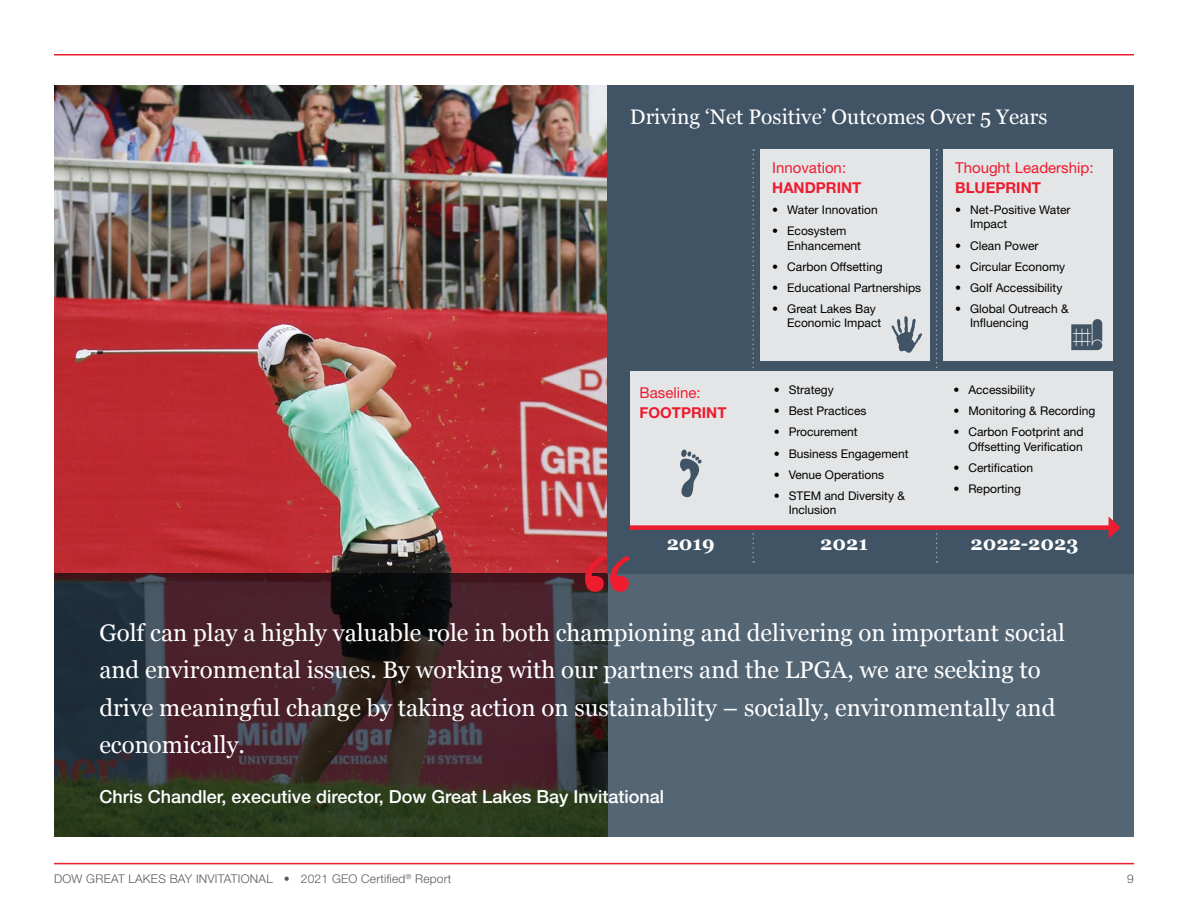
<style>
.page{position:relative;width:1188px;height:918px;background:#fff}
.page>*{position:absolute;margin:0;border:0;box-sizing:border-box;transform-origin:0 0}
.t1{font:24px/37.5px "Georgia";color:#fff}
.t2{font:21px "Georgia";color:#fff}
.t3{font:700 19.5px "Georgia";color:#fff}
.t4{font:500 18px "Helvetica Neue LT Std";color:#fff}
.t5{font:15px "Helvetica Neue LT Std";color:#ed1c2f}
.t6{font:700 15px "Helvetica Neue LT Std";color:#ed1c2f}
.t7{font:12px/14.4px "Helvetica Neue LT Std";color:#000}
.t8{font:300 12px "Helvetica Neue LT Std";letter-spacing:.02em;color:#58595b}
</style>
<div class="page">
<hr style="left:54px;top:863px;width:1080px;height:1px;background:#ed1c2f">
<hr style="left:54px;top:54px;width:1080px;height:2px;background:#ed1c2f">
<img style="left:54px;top:85px;width:554px;height:488px">
<svg style="left:54px;top:573px;width:1080px;height:264px;background:#44474e"></svg>
<div style="left:608px;top:85px;width:526px;height:488px;background:#415465"></div>
<svg style="left:585px;top:555px;width:45px;height:37px"></svg>
<div style="left:943px;top:149px;width:170px;height:212px;background:#e3e5e7"></div>
<div style="left:760px;top:149px;width:170px;height:212px;background:#e3e5e7"></div>
<svg style="left:752px;top:149px;width:2px;height:414px"></svg>
<svg style="left:936px;top:149px;width:2px;height:414px"></svg>
<div style="left:630px;top:372px;width:483px;height:156px;background:#e3e5e7"></div>
<svg style="left:680px;top:449px;width:22px;height:49px"></svg>
<svg style="left:1071px;top:319px;width:31px;height:31px"></svg>
<svg style="left:892px;top:316px;width:30px;height:37px"></svg>
<div style="left:630px;top:525px;width:483px;height:5px;background:#ed1c2f"></div>
<svg style="left:1109px;top:517px;width:11px;height:21px"></svg>
<h2 class="t2" style="left:630px;top:104px;width:419px">Driving ‘Net Positive’ Outcomes Over 5 Years</h2>
<p class="t5" style="left:640px;top:384px;width:63px">Baseline:</p>
<p class="t6" style="left:640px;top:403px;width:88px">FOOTPRINT</p>
<p class="t5" style="left:772px;top:159px;width:75px">Innovation:</p>
<p class="t6" style="left:772px;top:178px;width:91px">HANDPRINT</p>
<p class="t7" style="left:772px;top:202px;width:107px">• Water Innovation</p>
<p class="t7" style="left:787px;top:224px;width:75px;text-indent:-15px">• Ecosystem<br>Enhancement</p>
<p class="t7" style="left:772px;top:259px;width:112px">• Carbon Offsetting</p>
<p class="t7" style="left:772px;top:280px;width:151px">• Educational Partnerships</p>
<p class="t7" style="left:787px;top:301px;width:96px;text-indent:-15px">• Great Lakes Bay<br>Economic Impact</p>
<p class="t7" style="left:774px;top:382px;width:62px">• Strategy</p>
<p class="t7" style="left:774px;top:404px;width:94px">• Best Practices</p>
<p class="t7" style="left:774px;top:425px;width:85px">• Procurement</p>
<p class="t7" style="left:774px;top:446px;width:136px">• Business Engagement</p>
<p class="t7" style="left:774px;top:467px;width:112px">• Venue Operations</p>
<p class="t7" style="left:789px;top:488px;width:118px;text-indent:-15px">• STEM and Diversity &amp;<br>Inclusion</p>
<p class="t5" style="left:955px;top:159px;width:140px">Thought Leadership:</p>
<p class="t6" style="left:955px;top:178px;width:87px">BLUEPRINT</p>
<p class="t7" style="left:970px;top:202px;width:102px;text-indent:-15px">• Net-Positive Water<br>Impact</p>
<p class="t7" style="left:955px;top:238px;width:85px">• Clean Power</p>
<p class="t7" style="left:955px;top:259px;width:112px">• Circular Economy</p>
<p class="t7" style="left:955px;top:280px;width:109px">• Golf Accessibility</p>
<p class="t7" style="left:970px;top:301px;width:100px;text-indent:-15px">• Global Outreach &amp;<br>Influencing</p>
<p class="t7" style="left:953px;top:382px;width:83px">• Accessibility</p>
<p class="t7" style="left:953px;top:404px;width:143px">• Monitoring &amp; Recording</p>
<p class="t7" style="left:953px;top:425px;width:132px;text-align:right">• Carbon Footprint and<br>Offsetting Verification</p>
<p class="t7" style="left:953px;top:460px;width:81px">• Certification</p>
<p class="t7" style="left:953px;top:481px;width:69px">• Reporting</p>
<h3 class="t3" style="left:667px;top:531px;width:50px">2019</h3>
<h3 class="t3" style="left:820px;top:531px;width:49px">2021</h3>
<h3 class="t3" style="left:971px;top:531px;width:109px">2022-2023</h3>
<p class="t1" style="left:99px;top:614px;width:967px">Golf can play a highly valuable role in both championing and delivering on important social and environmental issues. By working with our partners and the LPGA, we are seeking to drive meaningful change by taking action on sustainability – socially, environmentally and economically.</p>
<h3 class="t4" style="left:99px;top:786px;width:566px">Chris Chandler, executive director, Dow Great Lakes Bay Invitational</h3>
<p class="t8" style="left:54px;top:871px;width:399px">DOW GREAT LAKES BAY INVITATIONAL • 2021 GEO Certified<sup>®</sup> Report</p>
<p class="t8" style="left:1127px;top:871px;width:8px">9</p>
</div>
